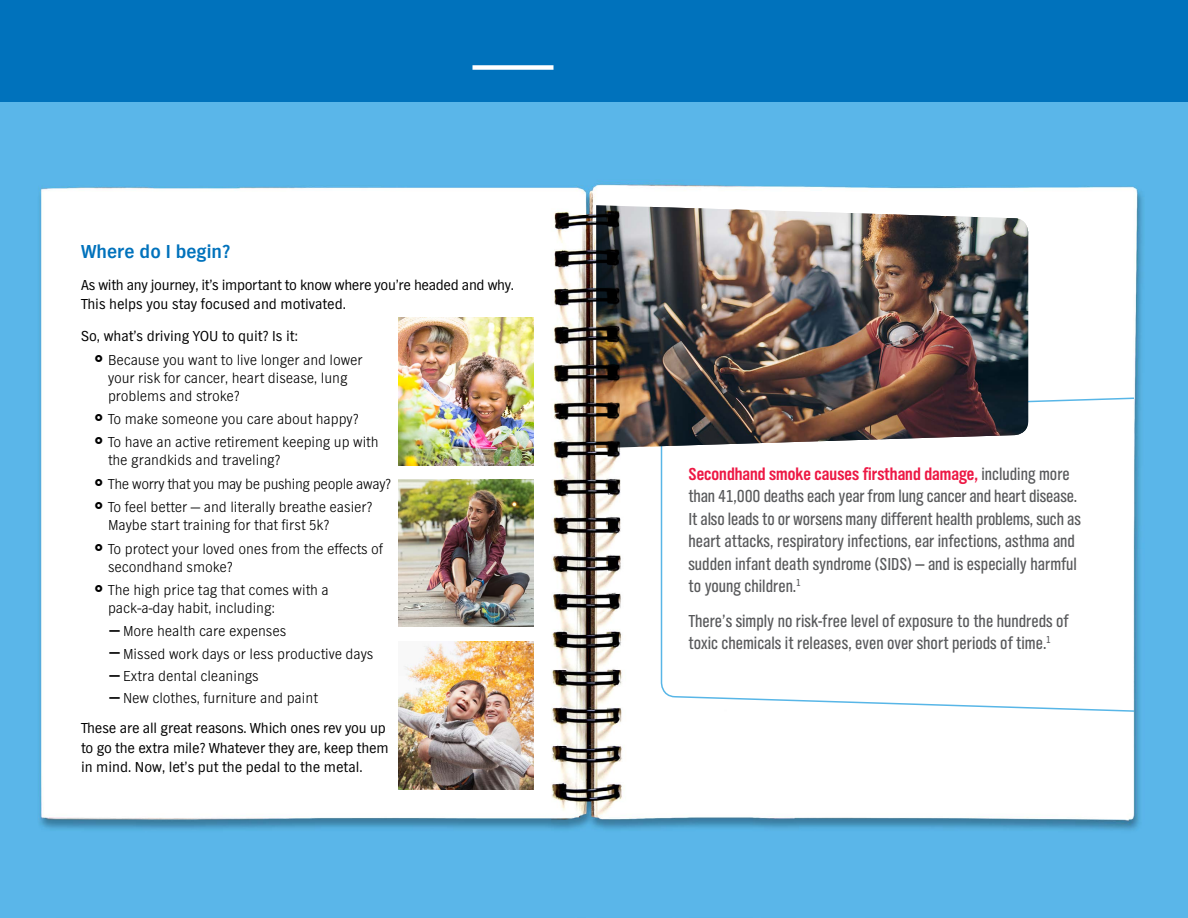
<style>
.page{position:relative;width:1188px;height:918px;background:#fff}
.page>*{position:absolute;margin:0;border:0;box-sizing:border-box;transform-origin:0 0}
.t1{font:700 19.5px "TV Nord EF";color:#0072bc}
.t2{font:18px/22.5px "TV Nord Cond EF";color:#58595b}
.t3{font:300 15px/23.4px "TV Nord EF";color:#000}
.t4{font:15px/19.5px "TV Nord EF";letter-spacing:-.01em;color:#000}
.s1{font-weight:700}
.s2{font-weight:300}
.s3{font-weight:700;color:#ed1844}
</style>
<div class="page">
<img style="left:0;top:101px;width:1188px;height:817px">
<img style="left:398px;top:317px;width:135px;height:149px">
<img style="left:398px;top:479px;width:135px;height:148px">
<img style="left:398px;top:641px;width:135px;height:149px">
<svg style="left:660px;top:397px;width:476px;height:316px"></svg>
<div style="left:0;top:0;width:1188px;height:101px;background:#0072bc"></div>
<div style="left:472px;top:65px;width:82px;height:5px;background:#fff"></div>
<img style="left:596px;top:205px;width:432px;height:243px">
<img style="left:650px;top:207px;width:378px;height:240px">
<svg style="left:95px;top:354px;width:7px;height:8px"></svg>
<svg style="left:95px;top:414px;width:7px;height:7px"></svg>
<svg style="left:95px;top:437px;width:7px;height:7px"></svg>
<svg style="left:95px;top:479px;width:7px;height:7px"></svg>
<svg style="left:95px;top:502px;width:7px;height:7px"></svg>
<svg style="left:95px;top:543px;width:7px;height:8px"></svg>
<svg style="left:95px;top:585px;width:7px;height:7px"></svg>
<h1 class="t1" style="left:81px;top:241px;width:151px">Where do I begin?</h1>
<p class="t4" style="left:81px;top:275px;width:435px">As with any journey, it’s important to know where you’re headed and why.<br>This helps you stay focused and motivated.</p>
<p class="t4" style="left:81px;top:326px;width:218px">So, what’s driving YOU to quit? Is it:</p>
<p class="t3" style="left:108px;top:350px;width:256px;line-height:18px">Because you want to live longer and lower your risk for cancer, heart disease, lung problems and stroke?</p>
<p class="t3" style="left:108px;top:407px;width:272px">To make someone you care about happy?<br>To have an active retirement keeping up with</p>
<p class="t3" style="left:108px;top:449px;width:285px">the grandkids and traveling?<br>The worry that you may be pushing people away?<br>To feel better — and literally breathe easier?</p>
<p class="t3" style="left:108px;top:513px;width:276px">Maybe start training for that first 5k?<br>To protect your loved ones from the effects of</p>
<p class="t3" style="left:108px;top:555px;width:222px">secondhand smoke?<br>The high price tag that comes with a</p>
<p class="t3" style="left:108px;top:596px;width:168px">pack-a-day habit, including:</p>
<p class="t3" style="left:110px;top:620px;width:178px"><span class="s1">—</span> More health care expenses</p>
<p class="t3" style="left:110px;top:642px;width:265px"><span class="s1">—</span> Missed work days or less productive days</p>
<p class="t3" style="left:110px;top:664px;width:151px"><span class="s1">—</span> Extra dental cleanings</p>
<p class="t4" style="left:81px;top:683px;width:306px;line-height:29.8px;text-indent:28px"><span class="s1">—</span> <span class="s2">New clothes, furniture and paint<br></span>These are all great reasons. Which ones rev you up</p>
<p class="t4" style="left:81px;top:738px;width:309px">to go the extra mile? Whatever they are, keep them in mind. Now, let’s put the pedal to the metal.</p>
<p class="t2" style="left:688px;top:463px;width:394px"><span class="s3">Secondhand smoke causes firsthand damage,</span> including more than 41,000 deaths each year from lung cancer and heart disease.<br>It also leads to or worsens many different health problems, such as heart attacks, respiratory infections, ear infections, asthma and sudden infant death syndrome (SIDS) — and is especially harmful to young children.<sup>1</sup></p>
<p class="t2" style="left:688px;top:610px;width:382px">There’s simply no risk-free level of exposure to the hundreds of toxic chemicals it releases, even over short periods of time.<sup>1</sup></p>
</div>
